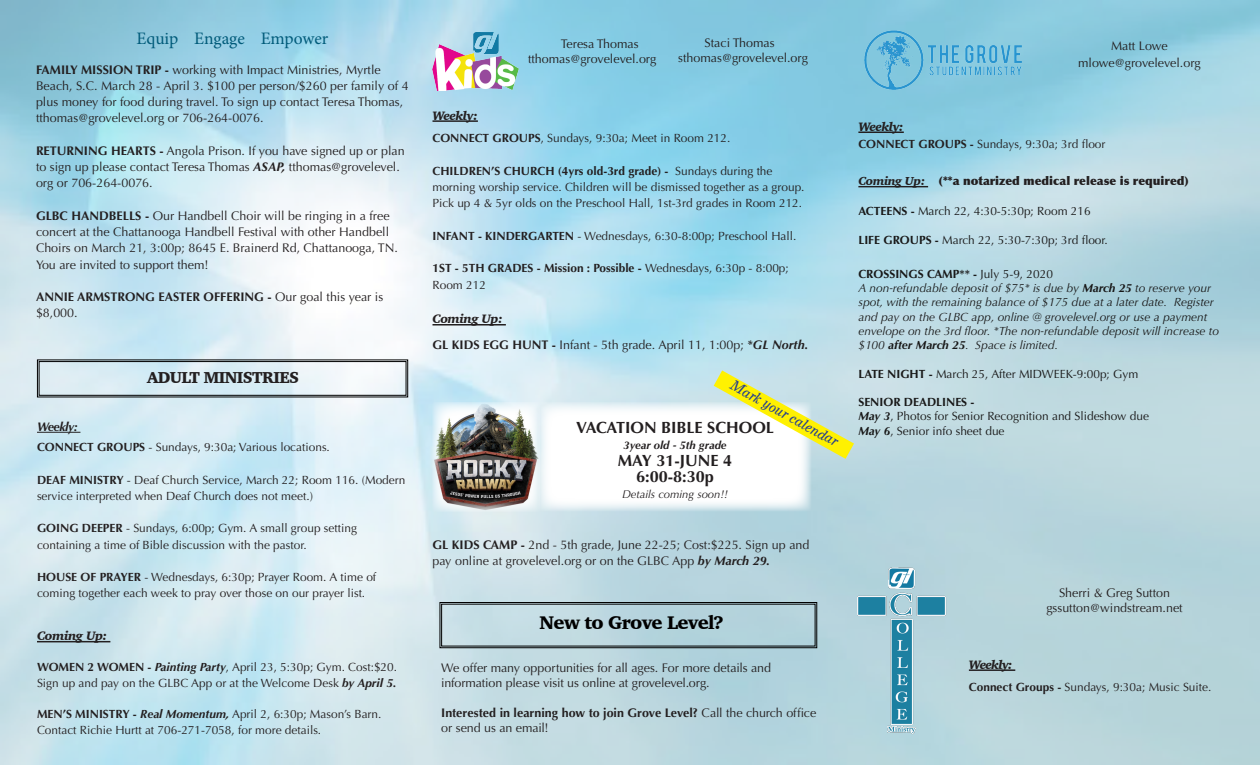
<style>
.page{position:relative;width:1260px;height:765px;background:#fff}
.page>*{position:absolute;margin:0;border:0;box-sizing:border-box;transform-origin:0 0}
.t1{font:900 18.75px "Charter";letter-spacing:-.04em;color:#000}
.t2{font:17.5px "Minion Pro";letter-spacing:-.005em;color:#015b7a}
.t3{font:700 16.25px/16.2px "Optima";color:#231f20;text-align:center}
.t4{font:900 16.25px "Charter";letter-spacing:-.04em;color:#231f20}
.t5{font:italic 15px "Escrow Text";color:#253f8e}
.t6{font:12.5px/16.2px "Optima";color:#231f20}
.t7{font:700 12.5px/16.2px "Optima";color:#231f20}
.t8{font:italic 900 12.5px "Charter";letter-spacing:-.04em;color:#231f20}
.t9{font:italic 700 12.5px "Optima";letter-spacing:-.04em;color:#231f20}
.t10{font:11.88px/16.2px "Optima";color:#231f20}
.t11{font:italic 11.88px/14.2px "Optima";color:#181818}
.t12{font:11.88px "Optima";color:#181818}
.t13{font:700 11.88px/16.2px "Optima";color:#231f20}
.t14{font:900 11.88px "Optima";color:#231f20}
.t15{font:700 11.88px "Optima";color:#181818}
.t16{font:italic 11.25px "Optima";color:#231f20}
.t17{font:italic 700 11.25px "Optima";color:#231f20}
.s1{font-weight:700}
.s2{font-weight:700;font-style:italic}
.s3{font-weight:400}
.s4{font-family:"Charter";font-style:italic}
</style>
<div class="page">
<img style="left:0;top:0;width:1260px;height:765px">
<img style="left:432px;top:33px;width:86px;height:57px">
<hr style="left:432px;top:120px;width:46px;height:2px;background:#231f20">
<hr style="left:969px;top:669px;width:46px;height:2px;background:#231f20">
<hr style="left:858px;top:132px;width:46px;height:1px;background:#231f20">
<img style="left:864px;top:29px;width:158px;height:61px">
<hr style="left:37px;top:432px;width:43px;height:1px;background:#231f20">
<img style="left:842px;top:562px;width:119px;height:175px">
<svg style="left:37px;top:359px;width:372px;height:39px"></svg>
<div style="left:39px;top:361px;width:367px;height:35px;border:1px solid #000"></div>
<hr style="left:37px;top:641px;width:73px;height:1px;background:#231f20">
<hr style="left:432px;top:324px;width:74px;height:2px;background:#231f20">
<svg style="left:439px;top:602px;width:379px;height:47px;background:#a9c3ca"></svg>
<hr style="left:858px;top:186px;width:70px;height:1px;background:#231f20">
<div style="left:539px;top:402px;width:273px;height:109px;background:#fff"></div>
<img style="left:432px;top:402px;width:108px;height:109px">
<svg style="left:714px;top:370px;width:140px;height:89px"></svg>
<p class="t2" style="left:137px;top:27px;width:193px">Equip Engage Empower</p>
<p class="t6" style="left:561px;top:36px;width:79px">Teresa Thomas</p>
<p class="t6" style="left:528px;top:51px;width:130px">tthomas@grovelevel.org</p>
<p class="t6" style="left:705px;top:35px;width:72px">Staci Thomas</p>
<p class="t6" style="left:678px;top:50px;width:131px">sthomas@grovelevel.org</p>
<p class="t6" style="left:1111px;top:38px;width:58px">Matt Lowe</p>
<p class="t6" style="left:1078px;top:55px;width:124px">mlowe@grovelevel.org</p>
<p class="t6" style="left:36px;top:62px;width:374px"><span class="s1">FAMILY MISSION TRIP -</span> working with Impact Ministries, Myrtle Beach, S.C. March 28 - April 3. $100 per person/$260 per family of 4 plus money for food during travel. To sign up contact Teresa Thomas, tthomas@grovelevel.org or 706-264-0076.</p>
<p class="t6" style="left:36px;top:143px;width:370px"><span class="s1">RETURNING HEARTS -</span> Angola Prison. If you have signed up or plan to sign up please contact Teresa Thomas <span class="s2">ASAP,</span> tthomas@grovelevel. org or 706-264-0076.</p>
<p class="t6" style="left:36px;top:208px;width:363px"><span class="s1">GLBC HANDBELLS -</span> Our Handbell Choir will be ringing in a free concert at the Chattanooga Handbell Festival with other Handbell Choirs on March 21, 3:00p; 8645 E. Brainerd Rd, Chattanooga, TN.<br>You are invited to support them!</p>
<p class="t7" style="left:36px;top:289px;width:349px">ANNIE ARMSTRONG EASTER OFFERING - <span class="s3">Our goal this year is $8,000.</span></p>
<p class="t8" style="left:432px;top:108px;width:47px">Weekly:</p>
<p class="t10" style="left:432px;top:130px;width:299px"><span class="s1">CONNECT GROUPS</span>, Sundays, 9:30a; Meet in Room 212.</p>
<p class="t10" style="left:432px;top:163px;width:374px"><span class="s1">CHILDREN’S CHURCH (4yrs old-3rd grade) -</span> Sundays during the morning worship service. Children will be dismissed together as a group.<br>Pick up 4 &amp; 5yr olds on the Preschool Hall, 1st-3rd grades in Room 212.</p>
<p class="t10" style="left:432px;top:228px;width:365px"><span class="s1">INFANT - KINDERGARTEN</span> - Wednesdays, 6:30-8:00p; Preschool Hall.</p>
<p class="t13" style="left:432px;top:260px;width:358px">1ST - 5TH GRADES - Mission : Possible - <span class="s3">Wednesdays, 6:30p - 8:00p;<br>Room 212</span></p>
<p class="t8" style="left:858px;top:119px;width:47px">Weekly:</p>
<p class="t10" style="left:858px;top:136px;width:249px"><span class="s1">CONNECT GROUPS -</span> Sundays, 9:30a; 3rd floor</p>
<p class="t14" style="left:858px;top:174px;width:332px"><span class="s4">Coming Up:</span> (**a notarized medical release is required)</p>
<p class="t12" style="left:858px;top:204px;width:234px"><span class="s1">ACTEENS -</span> March 22, 4:30-5:30p; Room 216</p>
<p class="t12" style="left:858px;top:233px;width:251px"><span class="s1">LIFE GROUPS -</span> March 22, 5:30-7:30p; 3rd floor.</p>
<p class="t15" style="left:858px;top:267px;width:196px">CROSSINGS CAMP** - <span class="s3">July 5-9, 2020</span></p>
<p class="t11" style="left:858px;top:281px;width:362px">A non-refundable deposit of $75* is due by <span class="s1">March 25</span> to reserve your spot, with the remaining balance of $175 due at a later date. Register and pay on the GLBC app, online @ grovelevel.org or use a payment envelope on the 3rd floor. *The non-refundable deposit will increase to $100 <span class="s1">after March 25</span>. Space is limited.</p>
<p class="t12" style="left:858px;top:367px;width:281px"><span class="s1">LATE NIGHT -</span> March 25, After MIDWEEK-9:00p; Gym</p>
<p class="t15" style="left:858px;top:395px;width:118px">SENIOR DEADLINES -</p>
<p class="t12" style="left:858px;top:410px;width:292px"><span class="s2">May 3</span>, Photos for Senior Recognition and Slideshow due</p>
<p class="t8" style="left:432px;top:311px;width:72px">Coming Up:</p>
<p class="t6" style="left:432px;top:337px;width:377px"><span class="s1">GL KIDS EGG HUNT -</span> Infant - 5th grade. April 11, 1:00p; <span class="s2">*GL North.</span></p>
<p class="t4" style="left:147px;top:368px;width:154px">ADULT MINISTRIES</p>
<p class="t5" style="left:736px;top:375px;width:123px;rotate:29deg">Mark your calendar</p>
<p class="t9" style="left:37px;top:419px;width:42px">Weekly:</p>
<p class="t12" style="left:858px;top:424px;width:148px"><span class="s2">May 6</span>, Senior info sheet due</p>
<p class="t10" style="left:37px;top:439px;width:294px"><span class="s1">CONNECT GROUPS</span> - Sundays, 9:30a; Various locations.</p>
<p class="t10" style="left:37px;top:472px;width:370px"><span class="s1">DEAF MINISTRY</span> - Deaf Church Service, March 22; Room 116. (Modern service interpreted when Deaf Church does not meet.)</p>
<p class="t10" style="left:37px;top:520px;width:321px"><span class="s1">GOING DEEPER</span> - Sundays, 6:00p; Gym. A small group setting containing a time of Bible discussion with the pastor.</p>
<p class="t10" style="left:37px;top:569px;width:341px"><span class="s1">HOUSE OF PRAYER</span> - Wednesdays, 6:30p; Prayer Room. A time of coming together each week to pray over those on our prayer list.</p>
<p class="t8" style="left:37px;top:628px;width:72px">Coming Up:</p>
<h3 class="t3" style="left:576px;top:420px;width:200px">VACATION BIBLE SCHOOL</h3>
<p class="t17" style="left:624px;top:439px;width:105px">3year old - 5th grade</p>
<h3 class="t3" style="left:618px;top:452px;width:116px">MAY 31-JUNE 4<br>6:00-8:30p</h3>
<p class="t16" style="left:622px;top:488px;width:107px">Details coming soon!!</p>
<p class="t6" style="left:432px;top:537px;width:379px"><span class="s1">GL KIDS CAMP -</span> 2nd - 5th grade, June 22-25; Cost:$225. Sign up and pay online at grovelevel.org or on the GLBC App <span class="s2">by March 29.</span></p>
<p class="t6" style="left:1059px;top:585px;width:113px">Sherri &amp; Greg Sutton</p>
<p class="t6" style="left:1046px;top:600px;width:138px">gssutton@windstream.net</p>
<p class="t1" style="left:539px;top:611px;width:186px">New to Grove Level?</p>
<p class="t10" style="left:37px;top:659px;width:362px"><span class="s1">WOMEN 2 WOMEN -</span> <span class="s2">Painting Party</span>, April 23, 5:30p; Gym. Cost:$20.<br>Sign up and pay on the GLBC App or at the Welcome Desk <span class="s2">by April 5.</span></p>
<p class="t10" style="left:37px;top:706px;width:346px"><span class="s1">MEN’S MINISTRY -</span> <span class="s2">Real Momentum,</span> April 2, 6:30p; Mason’s Barn.<br>Contact Richie Hurtt at 706-271-7058, for more details.</p>
<p class="t6" style="left:441px;top:660px;width:331px">We offer many opportunities for all ages. For more details and</p>
<p class="t6" style="left:441px;top:675px;width:270px">information please visit us online at grovelevel.org.</p>
<p class="t7" style="left:441px;top:706px;width:377px;line-height:15px">Interested in learning how to join Grove Level? <span class="s3">Call the church office or send us an email!</span></p>
<p class="t8" style="left:969px;top:657px;width:45px">Weekly:</p>
<p class="t10" style="left:969px;top:679px;width:244px"><span class="s1">Connect Groups -</span> Sundays, 9:30a; Music Suite.</p>
</div>
